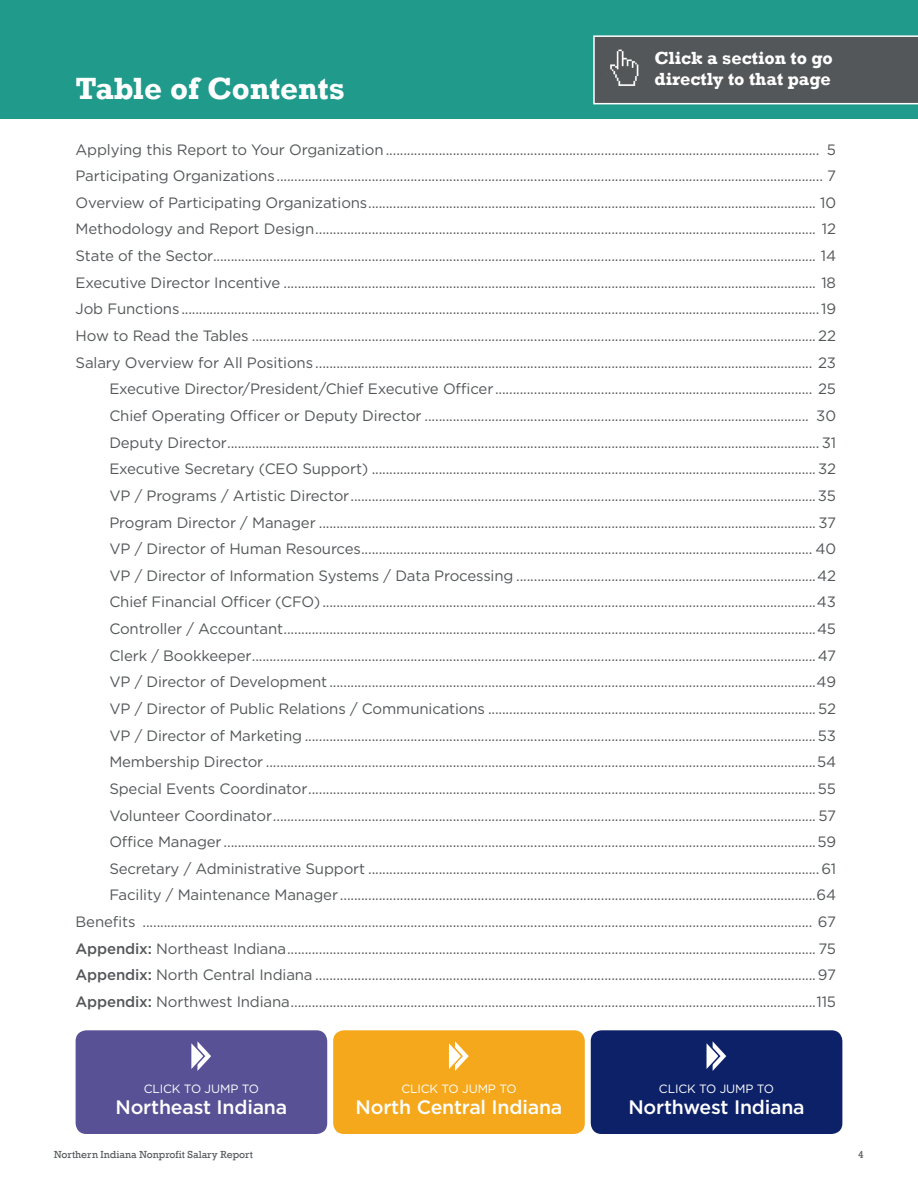
<style>
.page{position:relative;width:918px;height:1188px;background:#fff}
.page>*{position:absolute;margin:0;border:0;box-sizing:border-box;transform-origin:0 0}
.Headlines__reverse{font:700 31.5px "Rockwell";color:#fff}
.Regular_Text{font:500 19.5px "Gotham";letter-spacing:-.01em;color:#fff}
.Headlines__reverse-2{font:700 18px/21px "Rockwell";color:#fff}
.TOC_text{font:15px "Gotham";letter-spacing:-.01em;color:#545759}
.Regular_Text-2{font:12px "Gotham";letter-spacing:-.01em;color:#fff}
.t1{font:10.5px "Rockwell";color:#545759}
.s1{font-weight:500}
</style>
<div class="page">
<div style="left:0;top:0;width:918px;height:119px;background:#1f9a8b"></div>
<div style="left:76px;top:1030px;width:251px;height:104px;background:#585195;border-radius:11px"></div>
<svg style="left:191px;top:1041px;width:20px;height:30px"></svg>
<div style="left:591px;top:1030px;width:251px;height:104px;background:#0d2169;border-radius:11px"></div>
<svg style="left:706px;top:1041px;width:20px;height:30px"></svg>
<div style="left:333px;top:1030px;width:252px;height:104px;background:#f5a81c;border-radius:11px"></div>
<svg style="left:449px;top:1041px;width:20px;height:30px"></svg>
<div style="left:593px;top:35px;width:325px;height:69px;background:#545759"></div>
<img style="left:607px;top:46px;width:37px;height:42px">
<p class="Headlines__reverse" style="left:76px;top:69px;width:271px">Table of Contents</p>
<p class="Headlines__reverse-2" style="left:654px;top:47px;width:180px">Click a section to go directly to that page</p>
<p class="TOC_text" style="left:76px;top:140px;width:762px">Applying this Report to Your Organization........................................................................................................................... 5</p>
<p class="TOC_text" style="left:76px;top:166px;width:762px">Participating Organizations........................................................................................................................................................... 7</p>
<p class="TOC_text" style="left:76px;top:193px;width:762px">Overview of Participating Organizations............................................................................................................................... 10</p>
<p class="TOC_text" style="left:76px;top:220px;width:762px">Methodology and Report Design.............................................................................................................................................. 12</p>
<p class="TOC_text" style="left:76px;top:246px;width:762px">State of the Sector........................................................................................................................................................................... 14</p>
<p class="TOC_text" style="left:76px;top:273px;width:762px">Executive Director Incentive ....................................................................................................................................................... 18</p>
<p class="TOC_text" style="left:76px;top:299px;width:762px">Job Functions.....................................................................................................................................................................................19</p>
<p class="TOC_text" style="left:76px;top:326px;width:762px">How to Read the Tables ................................................................................................................................................................ 22</p>
<p class="TOC_text" style="left:76px;top:353px;width:762px">Salary Overview for All Positions ............................................................................................................................................. 23</p>
<p class="TOC_text" style="left:109px;top:379px;width:728px">Executive Director/President/Chief Executive Officer .......................................................................................... 25</p>
<p class="TOC_text" style="left:109px;top:406px;width:728px">Chief Operating Officer or Deputy Director ............................................................................................................. 30</p>
<p class="TOC_text" style="left:109px;top:433px;width:728px">Deputy Director........................................................................................................................................................................31</p>
<p class="TOC_text" style="left:109px;top:459px;width:728px">Executive Secretary (CEO Support) ..............................................................................................................................32</p>
<p class="TOC_text" style="left:109px;top:486px;width:728px">VP / Programs / Artistic Director....................................................................................................................................35</p>
<p class="TOC_text" style="left:109px;top:513px;width:728px">Program Director / Manager ............................................................................................................................................. 37</p>
<p class="TOC_text" style="left:109px;top:539px;width:728px">VP / Director of Human Resources................................................................................................................................ 40</p>
<p class="TOC_text" style="left:109px;top:566px;width:728px">VP / Director of Information Systems / Data Processing .....................................................................................42</p>
<p class="TOC_text" style="left:109px;top:593px;width:728px">Chief Financial Officer (CFO) ............................................................................................................................................43</p>
<p class="TOC_text" style="left:109px;top:619px;width:728px">Controller / Accountant.......................................................................................................................................................45</p>
<p class="TOC_text" style="left:109px;top:646px;width:728px">Clerk / Bookkeeper................................................................................................................................................................47</p>
<p class="TOC_text" style="left:109px;top:672px;width:728px">VP / Director of Development ..........................................................................................................................................49</p>
<p class="TOC_text" style="left:109px;top:699px;width:728px">VP / Director of Public Relations / Communications ............................................................................................. 52</p>
<p class="TOC_text" style="left:109px;top:726px;width:728px">VP / Director of Marketing .................................................................................................................................................53</p>
<p class="TOC_text" style="left:109px;top:752px;width:728px">Membership Director ............................................................................................................................................................54</p>
<p class="TOC_text" style="left:109px;top:779px;width:728px">Special Events Coordinator................................................................................................................................................55</p>
<p class="TOC_text" style="left:109px;top:806px;width:728px">Volunteer Coordinator.......................................................................................................................................................... 57</p>
<p class="TOC_text" style="left:109px;top:832px;width:728px">Office Manager ........................................................................................................................................................................59</p>
<p class="TOC_text" style="left:109px;top:859px;width:728px">Secretary / Administrative Support ................................................................................................................................61</p>
<p class="TOC_text" style="left:109px;top:886px;width:728px">Facility / Maintenance Manager .......................................................................................................................................64</p>
<p class="TOC_text" style="left:76px;top:912px;width:762px">Benefits .............................................................................................................................................................................................. 67</p>
<p class="TOC_text" style="left:76px;top:939px;width:762px"><span class="s1">Appendix:</span> Northeast Indiana...................................................................................................................................................... 75</p>
<p class="TOC_text" style="left:76px;top:965px;width:762px"><span class="s1">Appendix:</span> North Central Indiana ..............................................................................................................................................97</p>
<p class="TOC_text" style="left:76px;top:992px;width:762px"><span class="s1">Appendix:</span> Northwest Indiana.....................................................................................................................................................115</p>
<p class="Regular_Text-2" style="left:144px;top:1081px;width:117px">CLICK TO JUMP TO</p>
<p class="Regular_Text" style="left:116px;top:1094px;width:173px">Northeast Indiana</p>
<p class="Regular_Text-2" style="left:401px;top:1081px;width:117px">CLICK TO JUMP TO</p>
<p class="Regular_Text" style="left:356px;top:1094px;width:208px">North Central Indiana</p>
<p class="Regular_Text-2" style="left:659px;top:1081px;width:117px">CLICK TO JUMP TO</p>
<p class="Regular_Text" style="left:628px;top:1094px;width:178px">Northwest Indiana</p>
<p class="t1" style="left:54px;top:1148px;width:201px">Northern Indiana Nonprofit Salary Report</p>
<p class="t1" style="left:858px;top:1148px;width:7px">4</p>
</div>
